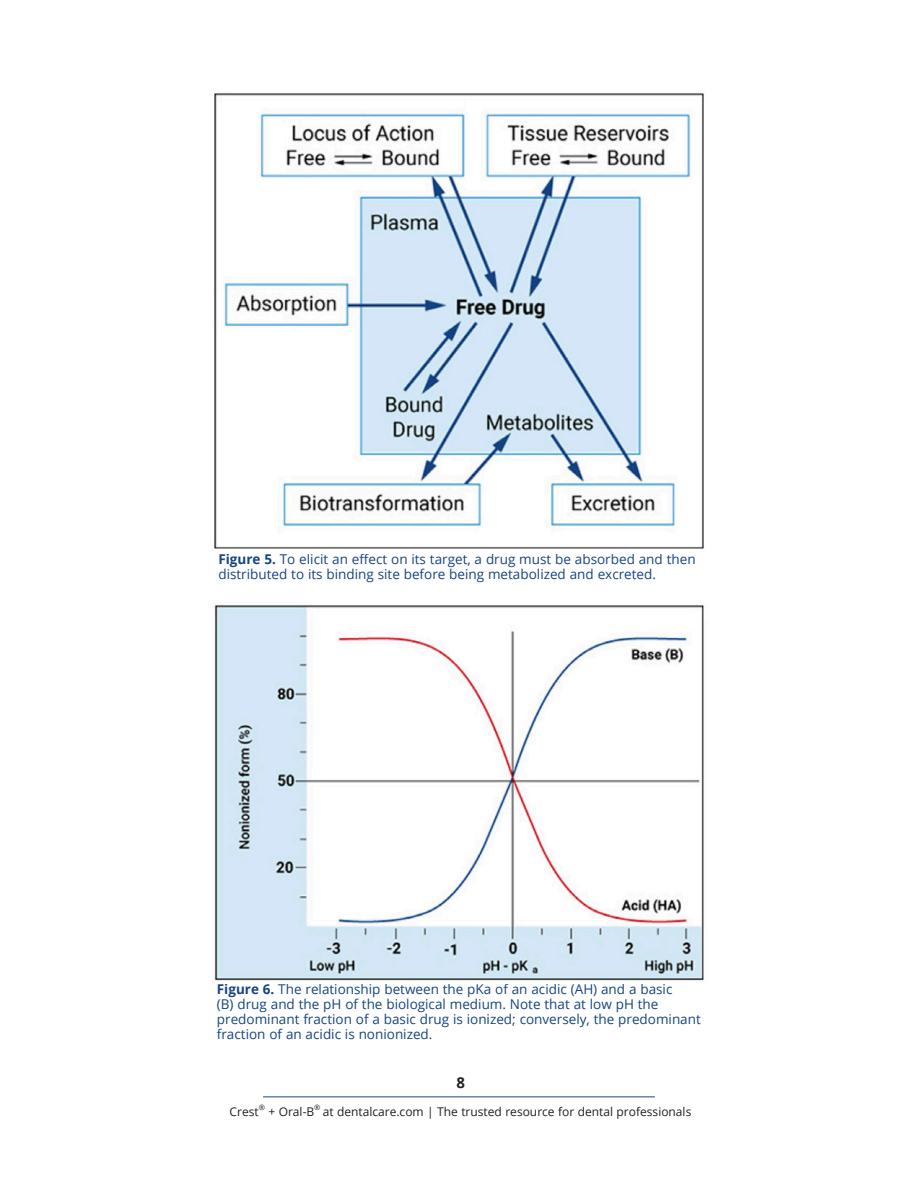
<style>
.page{position:relative;width:918px;height:1188px;background:#fff}
.page>*{position:absolute;margin:0;border:0;box-sizing:border-box;transform-origin:0 0}
.t1{font:700 15px "Open Sans";color:#231f20}
.Figure{font:13.5px/15px "Open Sans";color:#164481}
.t2{font:12px "Open Sans";color:#231f20}
.t3{font:7.5px "Open Sans";color:#231f20}
.s1{font-weight:700}
</style>
<div class="page">
<hr style="left:263px;top:1096px;width:392px;height:1px;background:#164481">
<img style="left:214px;top:93px;width:490px;height:456px">
<img style="left:214px;top:605px;width:490px;height:376px">
<p class="Figure" style="left:218px;top:551px;width:479px"><span class="s1">Figure 5.</span> To elicit an effect on its target, a drug must be absorbed and then distributed to its binding site before being metabolized and excreted.</p>
<p class="Figure" style="left:217px;top:982px;width:485px"><span class="s1">Figure 6.</span> The relationship between the pKa of an acidic (AH) and a basic<br>(B) drug and the pH of the biological medium. Note that at low pH the predominant fraction of a basic drug is ionized; conversely, the predominant fraction of an acidic is nonionized.</p>
<p class="t1" style="left:456px;top:1072px;width:10px">8</p>
<p class="t2" style="left:230px;top:1103px;width:31px">Crest</p>
<p class="t3" style="left:259px;top:1102px;width:8px">®</p>
<p class="t2" style="left:268px;top:1103px;width:47px">+ Oral-B</p>
<p class="t3" style="left:314px;top:1102px;width:8px">®</p>
<p class="t2" style="left:323px;top:1103px;width:370px">at dentalcare.com | The trusted resource for dental professionals</p>
</div>
